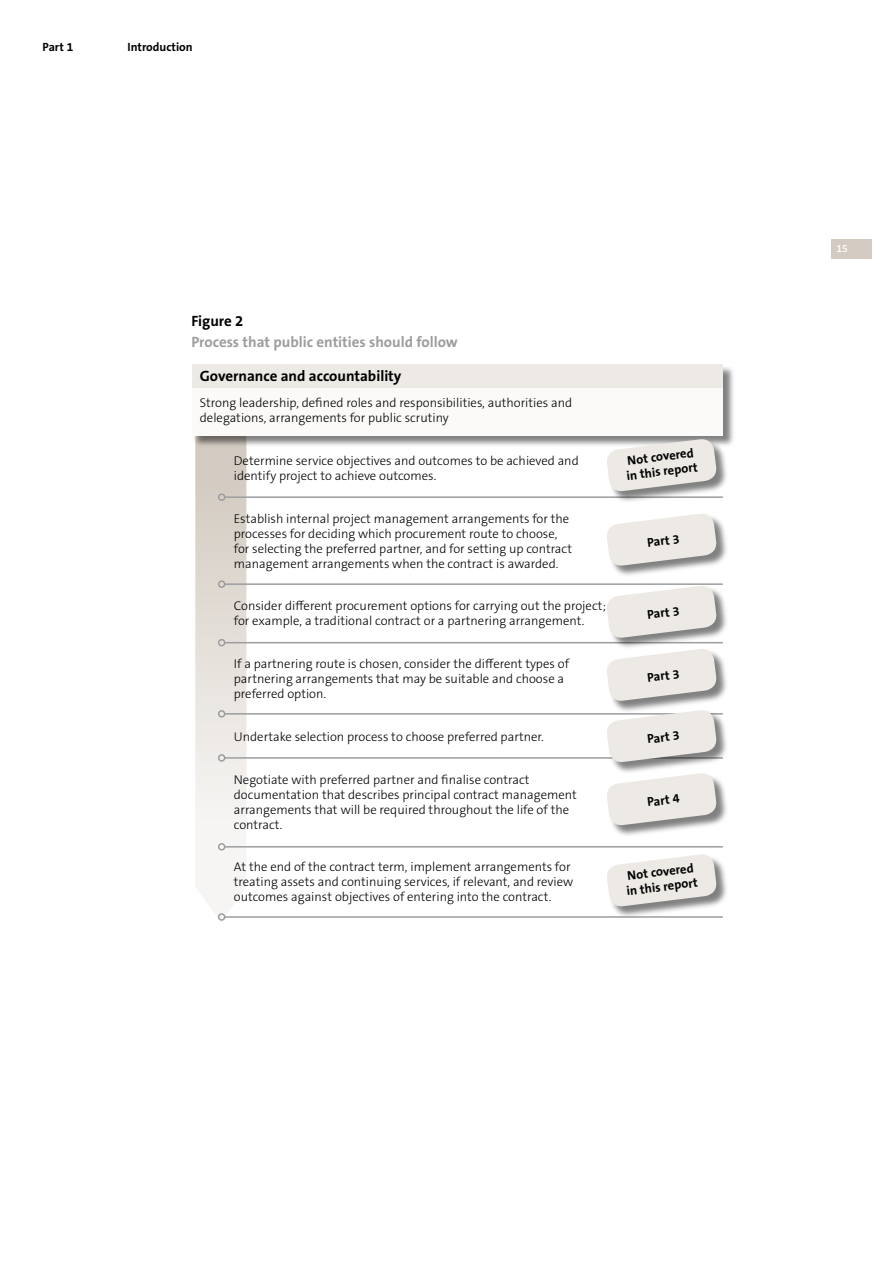
<style>
.page{position:relative;width:893px;height:1263px;background:#fff}
.page>*{position:absolute;margin:0;border:0;box-sizing:border-box;transform-origin:0 0}
.t1{font:700 15px "The Sans OT7";color:#9c9d9f}
.t2{font:700 15px "The Sans OT7";color:#000}
.t3{font:300 12.75px/15px "The Sans OT3";color:#000}
.t4{font:700 12.75px/15px "The Sans OT7";color:#000}
.t5{font:700 12px "The Sans OT7";color:#000}
.t6{font:600 10.5px "The Sans OT6";color:#fff}
</style>
<div class="page">
<svg style="left:195px;top:449px;width:51px;height:472px"></svg>
<div style="left:192px;top:364px;width:544px;height:85px;background:#000;opacity:.5"></div>
<div style="left:192px;top:365px;width:531px;height:70px;background:#fbfaf9"></div>
<div style="left:192px;top:365px;width:531px;height:23px;background:#edeae6"></div>
<hr style="left:225px;top:496px;width:498px;height:2px;background:#9c9d9f">
<div style="left:218px;top:493px;width:7px;height:8px;border:2px solid #9c9d9f;border-radius:50%"></div>
<hr style="left:225px;top:583px;width:498px;height:2px;background:#9c9d9f">
<div style="left:218px;top:580px;width:7px;height:8px;border:2px solid #9c9d9f;border-radius:50%"></div>
<hr style="left:225px;top:642px;width:498px;height:1px;background:#9c9d9f">
<div style="left:218px;top:639px;width:7px;height:7px;border:2px solid #9c9d9f;border-radius:50%"></div>
<hr style="left:225px;top:713px;width:498px;height:2px;background:#9c9d9f">
<div style="left:218px;top:710px;width:7px;height:8px;border:2px solid #9c9d9f;border-radius:50%"></div>
<hr style="left:225px;top:757px;width:498px;height:2px;background:#9c9d9f">
<div style="left:218px;top:754px;width:7px;height:8px;border:2px solid #9c9d9f;border-radius:50%"></div>
<hr style="left:225px;top:846px;width:498px;height:1px;background:#9c9d9f">
<div style="left:218px;top:843px;width:7px;height:7px;border:2px solid #9c9d9f;border-radius:50%"></div>
<hr style="left:225px;top:916px;width:498px;height:2px;background:#9c9d9f">
<div style="left:218px;top:913px;width:7px;height:8px;border:2px solid #9c9d9f;border-radius:50%"></div>
<div style="left:607px;top:439px;width:122px;height:65px;background:#000;opacity:.5"></div>
<svg style="left:605px;top:438px;width:113px;height:54px;background:#dcdad7"></svg>
<div style="left:607px;top:513px;width:122px;height:66px;background:#000;opacity:.5"></div>
<svg style="left:607px;top:513px;width:111px;height:54px;background:#e4e2df"></svg>
<div style="left:607px;top:586px;width:122px;height:65px;background:#000;opacity:.5"></div>
<svg style="left:607px;top:586px;width:111px;height:53px;background:#e3e1de"></svg>
<div style="left:607px;top:649px;width:122px;height:65px;background:#000;opacity:.5"></div>
<svg style="left:607px;top:647px;width:111px;height:55px"></svg>
<div style="left:607px;top:710px;width:122px;height:65px;background:#000;opacity:.5"></div>
<svg style="left:605px;top:709px;width:113px;height:54px;background:#e1dfdd"></svg>
<div style="left:607px;top:773px;width:122px;height:65px;background:#000;opacity:.5"></div>
<svg style="left:607px;top:772px;width:111px;height:54px;background:#e4e2df"></svg>
<div style="left:607px;top:854px;width:122px;height:65px;background:#000;opacity:.5"></div>
<svg style="left:607px;top:854px;width:111px;height:54px;background:#e3e1de"></svg>
<div style="left:831px;top:239px;width:41px;height:19px;background:#d3cbc1"></div>
<p class="t5" style="left:43px;top:39px;width:32px">Part 1</p>
<p class="t5" style="left:128px;top:39px;width:67px">Introduction</p>
<p class="t2" style="left:191px;top:311px;width:53px">Figure 2</p>
<p class="t1" style="left:191px;top:332px;width:268px">Process that public entities should follow</p>
<p class="t2" style="left:200px;top:367px;width:203px">Governance and accountability</p>
<p class="t3" style="left:200px;top:395px;width:374px">Strong leadership, defined roles and responsibilities, authorities and delegations, arrangements for public scrutiny</p>
<p class="t3" style="left:234px;top:453px;width:346px">Determine service objectives and outcomes to be achieved and identify project to achieve outcomes.</p>
<p class="t3" style="left:234px;top:511px;width:340px">Establish internal project management arrangements for the processes for deciding which procurement route to choose, for selecting the preferred partner, and for setting up contract management arrangements when the contract is awarded.</p>
<p class="t3" style="left:234px;top:599px;width:374px">Consider different procurement options for carrying out the project; for example, a traditional contract or a partnering arrangement.</p>
<p class="t3" style="left:234px;top:656px;width:337px">If a partnering route is chosen, consider the different types of partnering arrangements that may be suitable and choose a preferred option.</p>
<p class="t3" style="left:234px;top:729px;width:311px">Undertake selection process to choose preferred partner.</p>
<p class="t3" style="left:234px;top:772px;width:344px">Negotiate with preferred partner and finalise contract documentation that describes principal contract management arrangements that will be required throughout the life of the contract.</p>
<p class="t3" style="left:234px;top:860px;width:341px">At the end of the contract term, implement arrangements for treating assets and continuing services, if relevant, and review outcomes against objectives of entering into the contract.</p>
<p class="t4" style="left:624px;top:453px;width:73px;rotate:-7deg">Not covered in this report</p>
<p class="t4" style="left:646px;top:535px;width:34px;rotate:-7deg">Part 3</p>
<p class="t4" style="left:646px;top:607px;width:34px;rotate:-7deg">Part 3</p>
<p class="t4" style="left:646px;top:670px;width:34px;rotate:-7deg">Part 3</p>
<p class="t4" style="left:646px;top:732px;width:34px;rotate:-7deg">Part 3</p>
<p class="t4" style="left:646px;top:795px;width:34px;rotate:-7deg">Part 4</p>
<p class="t4" style="left:624px;top:869px;width:73px;rotate:-7deg">Not covered in this report</p>
<p class="t6" style="left:836px;top:242px;width:11px">15</p>
</div>
